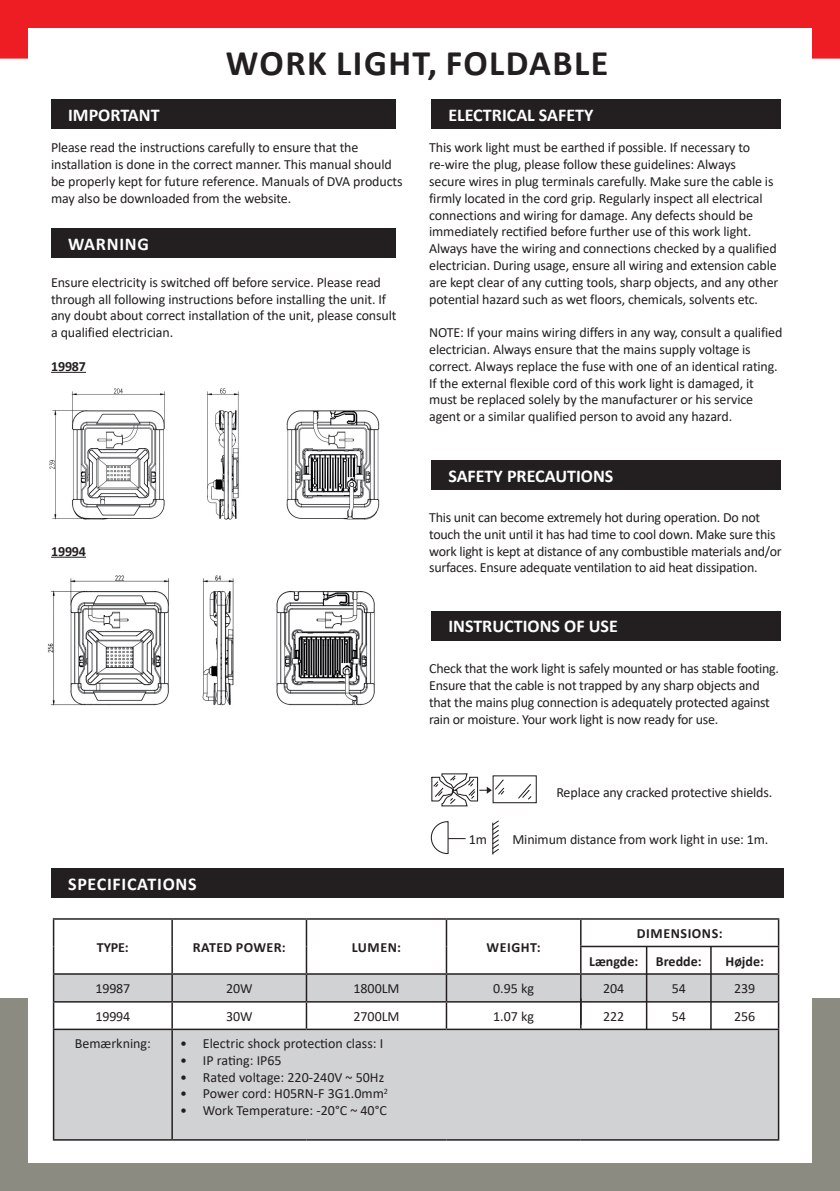
<style>
.page{position:relative;width:840px;height:1191px;background:#fff}
.page>*{position:absolute;margin:0;border:0;box-sizing:border-box;transform-origin:0 0}
.t1{font:700 36px "Calibri";letter-spacing:.04em;color:#231f20}
.t2{font:700 18px "Calibri";color:#fff}
.t3{font:700 18px "Calibri";letter-spacing:.04em;color:#fff}
.t4{font:14px/16.8px "Calibri";letter-spacing:-.01em;color:#231f20}
.t5{font:700 14px "Calibri";color:#231f20}
.t6{font:700 14px "Calibri";letter-spacing:.03em;color:#231f20}
.t7{font:700 14px "Calibri";letter-spacing:.04em;color:#231f20}
</style>
<div class="page">
<div style="left:0;top:998px;width:839px;height:193px;background:#8b8b81"></div>
<div style="left:0;top:0;width:839px;height:59px;background:#ee1d23"></div>
<div style="left:28px;top:28px;width:783px;height:1134px;background:#fff"></div>
<hr style="left:51px;top:372px;width:35px;height:1px;background:#231f20">
<hr style="left:51px;top:557px;width:35px;height:1px;background:#231f20">
<div style="left:51px;top:99px;width:344px;height:30px;background:#231f20"></div>
<div style="left:431px;top:99px;width:349px;height:30px;background:#231f20"></div>
<div style="left:431px;top:460px;width:349px;height:30px;background:#231f20"></div>
<div style="left:431px;top:611px;width:349px;height:29px;background:#231f20"></div>
<div style="left:51px;top:228px;width:344px;height:30px;background:#231f20"></div>
<div style="left:51px;top:868px;width:731px;height:29px;background:#231f20"></div>
<svg style="left:54px;top:974px;width:723px;height:165px;fill:#d1d2d4"></svg>
<hr style="left:53px;top:918px;width:119px;height:1px;background:#231f20">
<hr style="left:172px;top:918px;width:134px;height:1px;background:#231f20">
<hr style="left:171px;top:919px;width:2px;height:27px;background:#231f20">
<hr style="left:306px;top:918px;width:140px;height:1px;background:#231f20">
<hr style="left:305px;top:919px;width:2px;height:27px;background:#231f20">
<hr style="left:446px;top:918px;width:134px;height:1px;background:#231f20">
<hr style="left:445px;top:919px;width:2px;height:27px;background:#231f20">
<hr style="left:580px;top:918px;width:198px;height:1px;background:#231f20">
<hr style="left:579px;top:919px;width:2px;height:26px;background:#231f20">
<hr style="left:171px;top:946px;width:2px;height:27px;background:#231f20">
<hr style="left:305px;top:946px;width:2px;height:27px;background:#231f20">
<hr style="left:445px;top:946px;width:2px;height:27px;background:#231f20">
<hr style="left:579px;top:945px;width:199px;height:2px;background:#231f20">
<hr style="left:579px;top:947px;width:2px;height:26px;background:#231f20">
<hr style="left:53px;top:973px;width:119px;height:1px;background:#231f20">
<hr style="left:172px;top:973px;width:134px;height:1px;background:#231f20">
<hr style="left:171px;top:974px;width:2px;height:27px;background:#231f20">
<hr style="left:306px;top:973px;width:140px;height:1px;background:#231f20">
<hr style="left:305px;top:974px;width:2px;height:27px;background:#231f20">
<hr style="left:446px;top:973px;width:134px;height:1px;background:#231f20">
<hr style="left:445px;top:974px;width:2px;height:27px;background:#231f20">
<hr style="left:580px;top:973px;width:198px;height:1px;background:#231f20">
<hr style="left:579px;top:974px;width:2px;height:27px;background:#231f20">
<hr style="left:53px;top:1001px;width:119px;height:1px;background:#231f20">
<svg style="left:53px;top:919px;width:1px;height:109px"></svg>
<hr style="left:172px;top:1001px;width:134px;height:1px;background:#231f20">
<hr style="left:171px;top:1002px;width:2px;height:26px;background:#231f20">
<hr style="left:306px;top:1001px;width:140px;height:1px;background:#231f20">
<hr style="left:305px;top:1002px;width:2px;height:26px;background:#231f20">
<hr style="left:446px;top:1001px;width:134px;height:1px;background:#231f20">
<hr style="left:445px;top:1002px;width:2px;height:26px;background:#231f20">
<hr style="left:580px;top:1001px;width:198px;height:1px;background:#231f20">
<hr style="left:579px;top:1002px;width:2px;height:26px;background:#231f20">
<svg style="left:777px;top:919px;width:1px;height:109px"></svg>
<hr style="left:53px;top:1028px;width:119px;height:2px;background:#231f20">
<hr style="left:53px;top:1030px;width:1px;height:109px;background:#231f20">
<hr style="left:172px;top:1028px;width:134px;height:2px;background:#231f20">
<hr style="left:171px;top:1030px;width:2px;height:109px;background:#231f20">
<hr style="left:306px;top:1028px;width:140px;height:2px;background:#231f20">
<hr style="left:446px;top:1028px;width:134px;height:2px;background:#231f20">
<hr style="left:580px;top:1028px;width:198px;height:2px;background:#231f20">
<hr style="left:777px;top:1030px;width:1px;height:109px;background:#231f20">
<hr style="left:53px;top:1139px;width:119px;height:1px;background:#231f20">
<hr style="left:172px;top:1139px;width:134px;height:1px;background:#231f20">
<hr style="left:306px;top:1139px;width:140px;height:1px;background:#231f20">
<hr style="left:446px;top:1139px;width:134px;height:1px;background:#231f20">
<hr style="left:580px;top:1139px;width:198px;height:1px;background:#231f20">
<img style="left:49px;top:388px;width:331px;height:132px">
<img style="left:47px;top:575px;width:328px;height:131px">
<hr style="left:645px;top:946px;width:2px;height:83px;background:#231f20">
<hr style="left:709px;top:946px;width:2px;height:83px;background:#231f20">
<svg style="left:431px;top:773px;width:106px;height:34px"></svg>
<svg style="left:430px;top:821px;width:35px;height:33px"></svg>
<svg style="left:492px;top:820px;width:7px;height:34px"></svg>
<h1 class="t1" style="left:226px;top:38px;width:383px">WORK LIGHT, FOLDABLE</h1>
<p class="t2" style="left:68px;top:102px;width:93px">IMPORTANT</p>
<p class="t2" style="left:448px;top:102px;width:146px">ELECTRICAL SAFETY</p>
<p class="t4" style="left:51px;top:139px;width:353px">Please read the instructions carefully to ensure that the installation is done in the correct manner. This manual should be properly kept for future reference. Manuals of DVA products may also be downloaded from the website.</p>
<p class="t3" style="left:68px;top:231px;width:82px">WARNING</p>
<p class="t4" style="left:51px;top:273px;width:347px">Ensure electricity is switched off before service. Please read through all following instructions before installing the unit. If any doubt about correct installation of the unit, please consult a qualified electrician.</p>
<p class="t5" style="left:51px;top:356px;width:36px">19987</p>
<p class="t5" style="left:51px;top:541px;width:36px">19994</p>
<p class="t3" style="left:68px;top:871px;width:130px">SPECIFICATIONS</p>
<p class="t4" style="left:429px;top:139px;width:350px">This work light must be earthed if possible. If necessary to re-wire the plug, please follow these guidelines: Always<br>secure wires in plug terminals carefully. Make sure the cable is firmly located in the cord grip. Regularly inspect all electrical connections and wiring for damage. Any defects should be immediately rectified before further use of this work light.<br>Always have the wiring and connections checked by a qualified electrician. During usage, ensure all wiring and extension cable are kept clear of any cutting tools, sharp objects, and any other potential hazard such as wet floors, chemicals, solvents etc.</p>
<p class="t4" style="left:429px;top:324px;width:354px">NOTE: If your mains wiring differs in any way, consult a qualified electrician. Always ensure that the mains supply voltage is correct. Always replace the fuse with one of an identical rating.<br>If the external flexible cord of this work light is damaged, it must be replaced solely by the manufacturer or his service agent or a similar qualified person to avoid any hazard.</p>
<p class="t2" style="left:448px;top:463px;width:166px">SAFETY PRECAUTIONS</p>
<p class="t4" style="left:429px;top:508px;width:354px">This unit can become extremely hot during operation. Do not touch the unit until it has had time to cool down. Make sure this work light is kept at distance of any combustible materials and/or surfaces. Ensure adequate ventilation to aid heat dissipation.</p>
<p class="t2" style="left:448px;top:614px;width:171px">INSTRUCTIONS OF USE</p>
<p class="t4" style="left:429px;top:660px;width:351px">Check that the work light is safely mounted or has stable footing.<br>Ensure that the cable is not trapped by any sharp objects and that the mains plug connection is adequately protected against rain or moisture. Your work light is now ready for use.</p>
<p class="t4" style="left:556px;top:783px;width:217px">Replace any cracked protective shields.</p>
<p class="t4" style="left:468px;top:830px;width:20px">1m</p>
<p class="t4" style="left:512px;top:830px;width:257px">Minimum distance from work light in use: 1m.</p>
<p class="t7" style="left:636px;top:923px;width:87px">DIMENSIONS:</p>
<p class="t5" style="left:97px;top:937px;width:33px">TYPE:</p>
<p class="t6" style="left:193px;top:937px;width:94px">RATED POWER:</p>
<p class="t5" style="left:351px;top:937px;width:51px">LUMEN:</p>
<p class="t5" style="left:486px;top:937px;width:56px">WEIGHT:</p>
<p class="t4" style="left:95px;top:979px;width:36px">19987</p>
<p class="t4" style="left:226px;top:979px;width:28px">20W</p>
<p class="t4" style="left:353px;top:979px;width:48px">1800LM</p>
<p class="t4" style="left:493px;top:979px;width:42px">0.95 kg</p>
<p class="t4" style="left:95px;top:1007px;width:36px">19994</p>
<p class="t4" style="left:226px;top:1007px;width:28px">30W</p>
<p class="t4" style="left:353px;top:1007px;width:48px">2700LM</p>
<p class="t4" style="left:493px;top:1007px;width:42px">1.07 kg</p>
<p class="t4" style="left:75px;top:1034px;width:78px">Bemærkning:</p>
<p class="t4" style="left:180px;top:1034px;width:204px">• Electric shock protection class: I</p>
<p class="t4" style="left:180px;top:1051px;width:103px">• IP rating: IP65</p>
<p class="t4" style="left:180px;top:1068px;width:205px">• Rated voltage: 220-240V ~ 50Hz</p>
<p class="t4" style="left:180px;top:1085px;width:209px">• Power cord: H05RN-F 3G1.0mm<sup>2</sup></p>
<p class="t4" style="left:180px;top:1101px;width:208px">• Work Temperature: -20°C ~ 40°C</p>
<p class="t5" style="left:588px;top:951px;width:51px">Længde:</p>
<p class="t4" style="left:602px;top:974px;width:23px;line-height:27.6px">204<br>222</p>
<p class="t5" style="left:655px;top:951px;width:47px">Bredde:</p>
<p class="t4" style="left:671px;top:974px;width:16px;line-height:27.6px">54<br>54</p>
<p class="t5" style="left:725px;top:951px;width:40px">Højde:</p>
<p class="t4" style="left:733px;top:974px;width:23px;line-height:27.6px">239<br>256</p>
</div>
